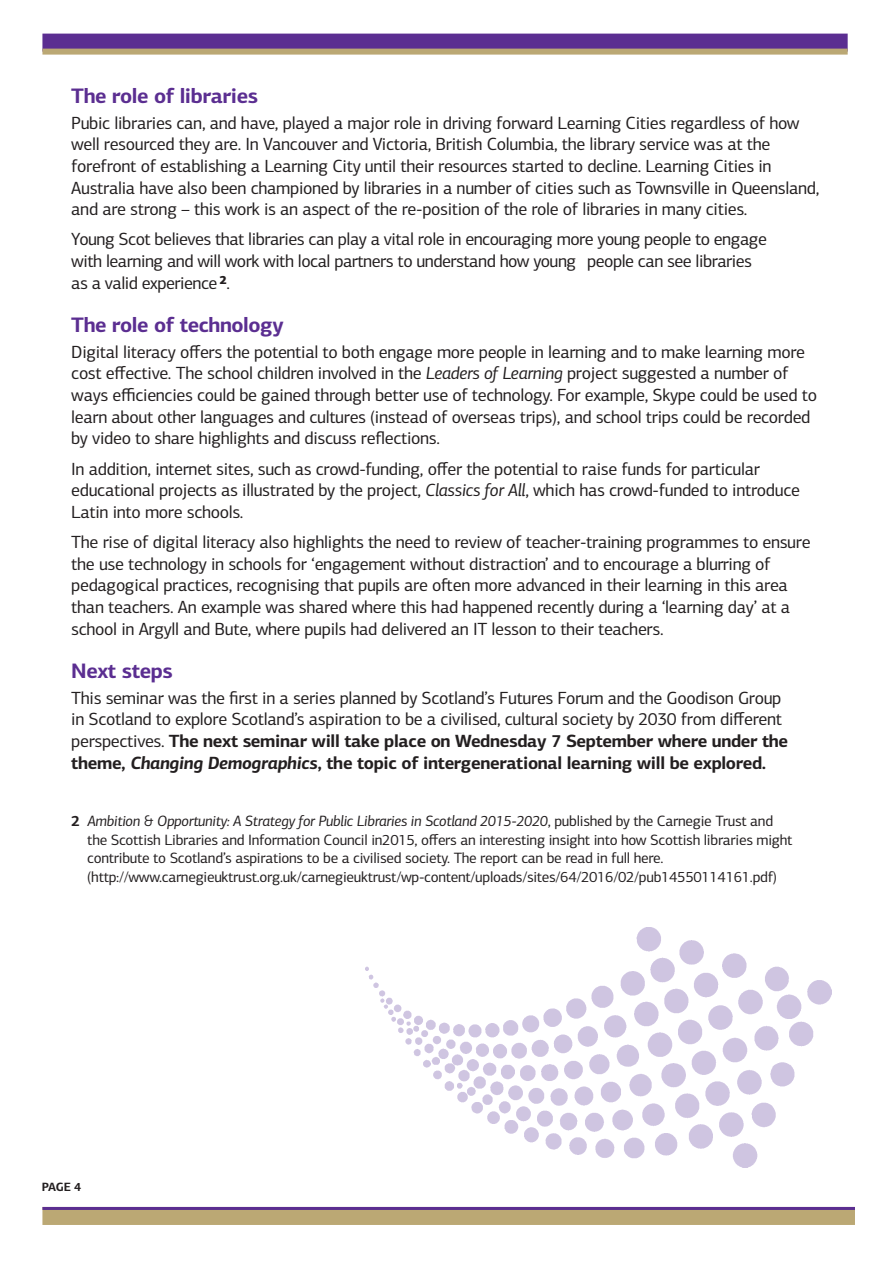
<style>
.page{position:relative;width:893px;height:1263px;background:#fff}
.page>*{position:absolute;margin:0;border:0;box-sizing:border-box;transform-origin:0 0}
.t1{font:700 21px "PF Centro Sans Pro";letter-spacing:-.02em;color:#5b2e91}
.t2{font:17.7px/21.6px "PF Centro Sans Pro";letter-spacing:-.02em;color:#231f20}
.t3{font:15px/18.6px "PF Centro Sans Pro";letter-spacing:-.02em;color:#231f20}
.t4{font:700 12px "PF Centro Sans Pro";color:#231f20}
.s1{font-style:italic}
.s2{font-weight:700}
.s3{font-weight:700;font-style:italic}
.s4{font-family:"Museo Sans 300"}
</style>
<div class="page">
<div style="left:42px;top:34px;width:806px;height:18px;background:#5b2e91"></div>
<div style="left:42px;top:49px;width:806px;height:6px;background:#bba874"></div>
<div style="left:42px;top:1207px;width:813px;height:18px;background:#bba874"></div>
<hr style="left:42px;top:1207px;width:813px;height:3px;background:#5b2e91">
<img style="left:365px;top:927px;width:466px;height:241px">
<p class="t1" style="left:71px;top:83px;width:188px">The role of libraries</p>
<p class="t2" style="left:71px;top:112px;width:750px">Pubic libraries can, and have, played a major role in driving forward Learning Cities regardless of how well resourced they are. In Vancouver and Victoria, British Columbia, the library service was at the forefront of establishing a Learning City until their resources started to decline. Learning Cities in Australia have also been championed by libraries in a number of cities such as Townsville in Queensland, and are strong – this work is an aspect of the re-position of the role of libraries in many cities.</p>
<p class="t2" style="left:71px;top:229px;width:697px">Young Scot believes that libraries can play a vital role in encouraging more young people to engage with learning and will work with local partners to understand how young people can see libraries as a valid experience <sup>2</sup>.</p>
<p class="t1" style="left:71px;top:312px;width:214px">The role of technology</p>
<p class="t2" style="left:71px;top:341px;width:747px">Digital literacy offers the potential to both engage more people in learning and to make learning more cost effective. The school children involved in the <span class="s1">Leaders of Learning</span> project suggested a number of ways efficiencies could be gained through better use of technology. For example, Skype could be used to learn about other languages and cultures (instead of overseas trips), and school trips could be recorded by video to share highlights and discuss reflections.</p>
<p class="t2" style="left:71px;top:458px;width:730px">In addition, internet sites, such as crowd-funding, offer the potential to raise funds for particular educational projects as illustrated by the project, <span class="s1">Classics for All</span>, which has crowd-funded to introduce<br>Latin into more schools.</p>
<p class="t2" style="left:71px;top:531px;width:741px">The rise of digital literacy also highlights the need to review of teacher-training programmes to ensure the use technology in schools for ‘engagement without distraction’ and to encourage a blurring of pedagogical practices, recognising that pupils are oſten more advanced in their learning in this area than teachers. An example was shared where this had happened recently during a ‘learning day’ at a school in Argyll and Bute, where pupils had delivered an IT lesson to their teachers.</p>
<p class="t1" style="left:71px;top:658px;width:103px">Next steps</p>
<p class="t2" style="left:71px;top:687px;width:718px">This seminar was the first in a series planned by Scotland’s Futures Forum and the Goodison Group in Scotland to explore Scotland’s aspiration to be a civilised, cultural society by 2030 from different perspectives. <span class="s2">The next seminar will take place on Wednesday 7 September where under the theme,</span> <span class="s3">Changing Demographics</span><span class="s2">, the topic of intergenerational learning will be explored.</span></p>
<p class="t3" style="left:87px;top:812px;width:707px;text-indent:-16px"><span class="s2">2</span> <span class="s1">Ambition</span> <span class="s4">&amp;</span> <span class="s1">Opportunity: A Strategy for Public Libraries in Scotland 2015-2020</span>, published by the Carnegie Trust and the Scottish Libraries and Information Council in2015, offers an interesting insight into how Scottish libraries might contribute to Scotland’s aspirations to be a civilised society. The report can be read in full here. (http://www.carnegieuktrust.org.uk/carnegieuktrust/wp-content/uploads/sites/64/2016/02/pub14550114161.pdf)</p>
<p class="t4" style="left:42px;top:1180px;width:41px">PAGE 4</p>
</div>
